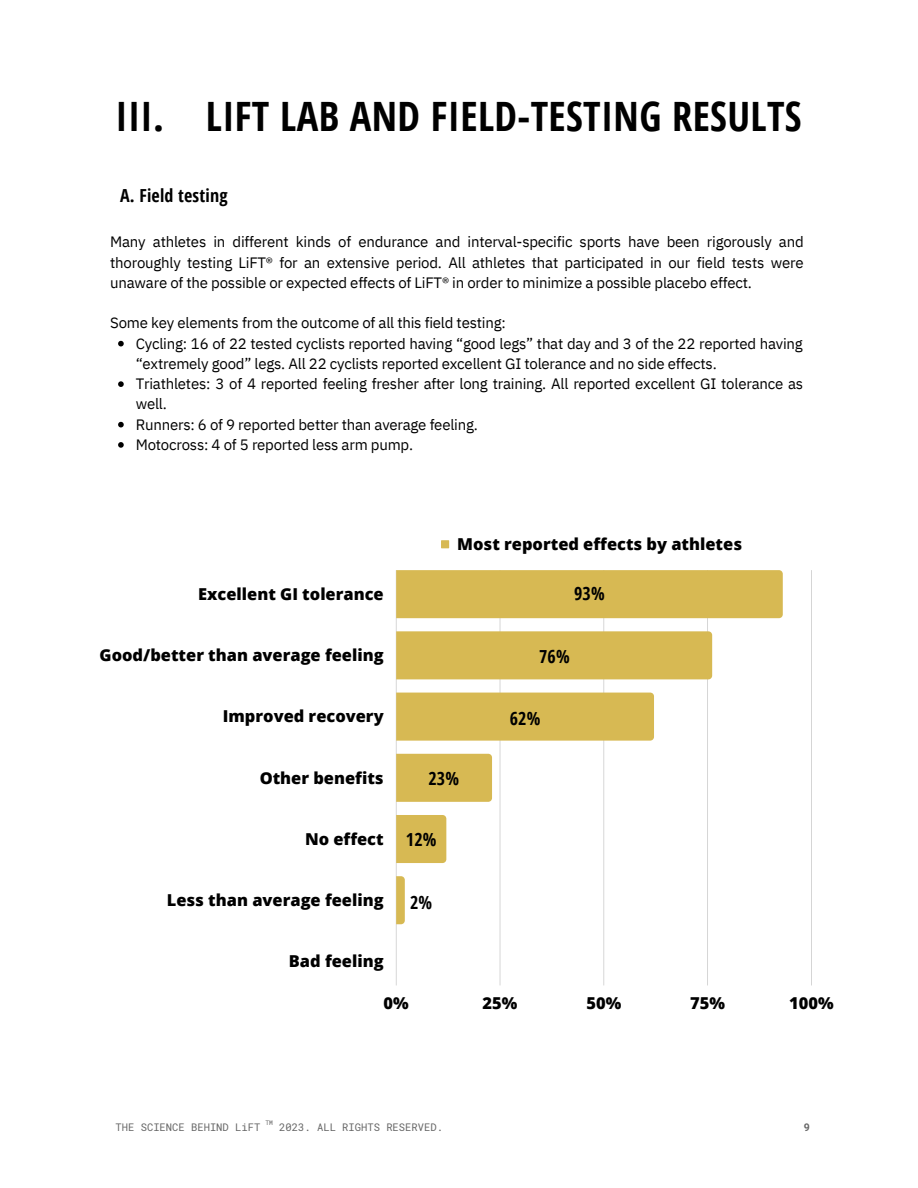
<style>
.page{position:relative;width:918px;height:1188px;background:#fff}
.page>*{position:absolute;margin:0;border:0;box-sizing:border-box;transform-origin:0 0}
.t1{font:700 40.5px "Open Sans Condensed";letter-spacing:.01em;color:#000}
.t2{font:700 18px "Open Sans Condensed";letter-spacing:.01em;color:#000}
.t3{font:800 16.35px "Open Sans";color:#000}
.t4{font:15px/20.2px "IBM Plex Sans";letter-spacing:-.015em;color:#000}
.t5{font:10.5px "Roboto Mono";color:#666}
.t6{font:700 10.5px "Roboto Mono";color:#666}
.t7{font:6.3px "Roboto Mono";color:#666}
</style>
<div class="page">
<svg style="left:118px;top:341px;width:6px;height:5px"></svg>
<svg style="left:118px;top:381px;width:6px;height:6px"></svg>
<svg style="left:118px;top:422px;width:6px;height:5px"></svg>
<svg style="left:118px;top:442px;width:6px;height:6px"></svg>
<div style="left:441px;top:540px;width:8px;height:8px;background:#d7b953"></div>
<svg style="left:396px;top:570px;width:416px;height:415px"></svg>
<svg style="left:779px;top:570px;width:4px;height:48px"></svg>
<svg style="left:708px;top:631px;width:4px;height:48px"></svg>
<svg style="left:650px;top:693px;width:4px;height:48px"></svg>
<svg style="left:488px;top:754px;width:4px;height:48px"></svg>
<svg style="left:443px;top:815px;width:3px;height:48px"></svg>
<svg style="left:401px;top:876px;width:4px;height:48px"></svg>
<p class="t1" style="left:116px;top:87px;width:688px">III. LIFT LAB AND FIELD-TESTING RESULTS</p>
<p class="t2" style="left:120px;top:183px;width:109px">A. Field testing</p>
<p class="t4" style="left:110px;top:232px;width:695px;text-align:justify">Many athletes in different kinds of endurance and interval-specific sports have been rigorously and thoroughly testing LiFT® for an extensive period. All athletes that participated in our field tests were unaware of the possible or expected effects of LiFT® in order to minimize a possible placebo effect.</p>
<p class="t4" style="left:110px;top:313px;width:397px">Some key elements from the outcome of all this field testing:</p>
<p class="t4" style="left:136px;top:333px;width:669px">Cycling: 16 of 22 tested cyclists reported having “good legs” that day and 3 of the 22 reported having “extremely good” legs. All 22 cyclists reported excellent GI tolerance and no side effects.</p>
<p class="t4" style="left:136px;top:373px;width:669px">Triathletes: 3 of 4 reported feeling fresher after long training. All reported excellent GI tolerance as well.</p>
<p class="t4" style="left:136px;top:414px;width:344px">Runners: 6 of 9 reported better than average feeling.</p>
<p class="t4" style="left:136px;top:434px;width:279px">Motocross: 4 of 5 reported less arm pump.</p>
<p class="t3" style="left:457px;top:533px;width:286px">Most reported effects by athletes</p>
<p class="t3" style="left:198px;top:582px;width:187px">Excellent GI tolerance</p>
<p class="t2" style="left:574px;top:581px;width:32px">93%</p>
<p class="t3" style="left:100px;top:644px;width:286px">Good/better than average feeling</p>
<p class="t2" style="left:539px;top:643px;width:32px">76%</p>
<p class="t3" style="left:223px;top:705px;width:162px">Improved recovery</p>
<p class="t2" style="left:510px;top:706px;width:32px">62%</p>
<p class="t3" style="left:260px;top:766px;width:126px">Other benefits</p>
<p class="t2" style="left:428px;top:765px;width:32px">23%</p>
<p class="t3" style="left:305px;top:827px;width:80px">No effect</p>
<p class="t2" style="left:406px;top:827px;width:32px">12%</p>
<p class="t3" style="left:167px;top:889px;width:218px">Less than average feeling</p>
<p class="t2" style="left:410px;top:890px;width:24px">2%</p>
<p class="t3" style="left:289px;top:950px;width:96px">Bad feeling</p>
<p class="t3" style="left:384px;top:992px;width:27px">0%</p>
<p class="t3" style="left:483px;top:992px;width:36px">25%</p>
<p class="t3" style="left:586px;top:992px;width:36px">50%</p>
<p class="t3" style="left:690px;top:992px;width:36px">75%</p>
<p class="t3" style="left:789px;top:992px;width:46px">100%</p>
<p class="t7" style="left:265px;top:1119px;width:9px">TM</p>
<p class="t5" style="left:116px;top:1120px;width:146px">THE SCIENCE BEHIND LiFT</p>
<p class="t5" style="left:279px;top:1120px;width:165px">2023. ALL RIGHTS RESERVED.</p>
<p class="t6" style="left:804px;top:1120px;width:8px">9</p>
</div>
